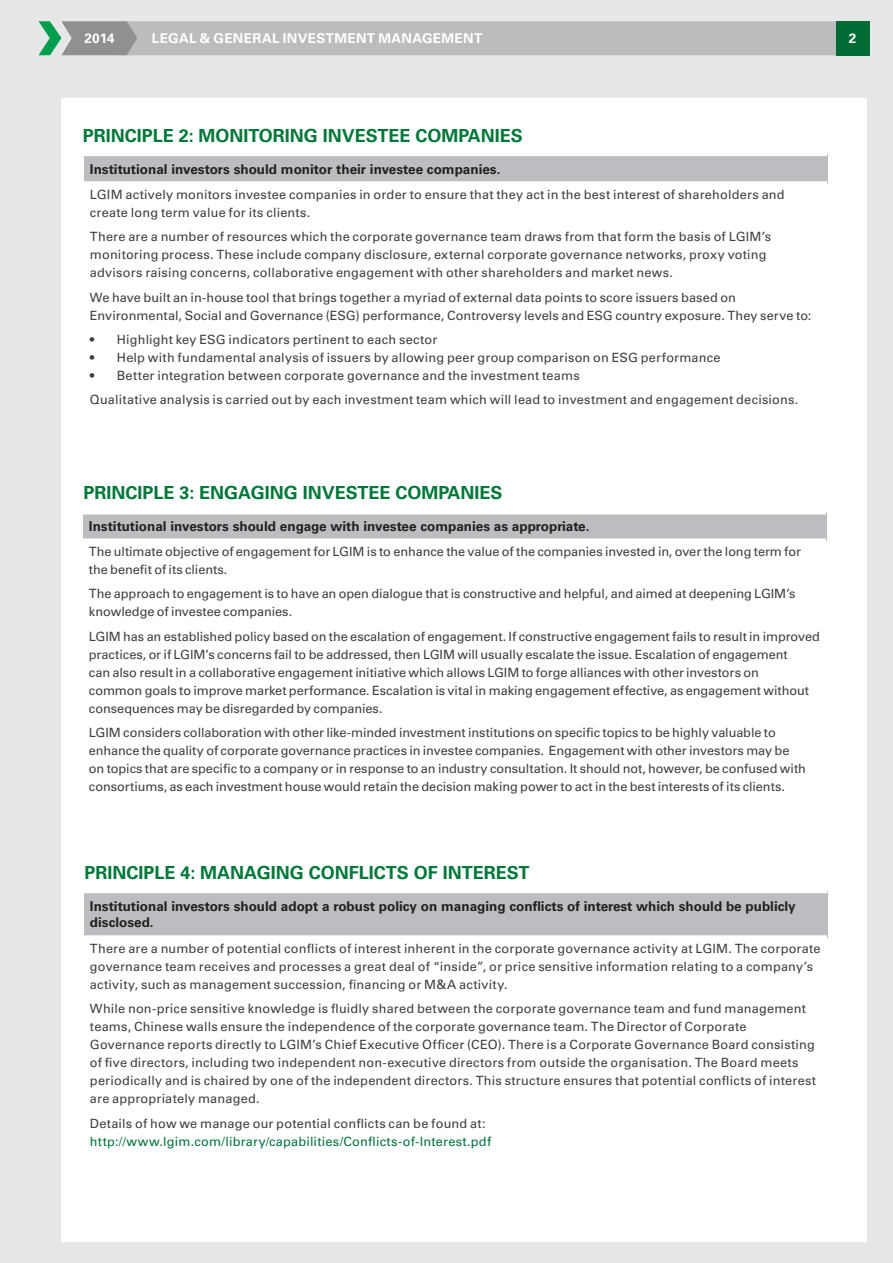
<style>
.page{position:relative;width:893px;height:1263px;background:#e6e7e9}
.page>*{position:absolute;margin:0;border:0;box-sizing:border-box;transform-origin:0 0}
.Green_sub_headings{font:700 18px "Univers LT Std";color:#00783a}
.Table_Row_Headings{font:700 13.5px/16.2px "Univers LT Std";color:#231f20}
.First_Para_Article_B{font:700 13.5px "Univers LT Std";letter-spacing:.025em;color:#fff}
.Main_Body{font:12.75px/18px "Univers LT Std";letter-spacing:.01em;color:#3e3e3f}
.Main_Body-2{font:12.75px "Univers LT Std";letter-spacing:.015em;color:#00743c}
</style>
<div class="page">
<svg style="left:39px;top:21px;width:797px;height:34px;background:#b7b9b8"></svg>
<div style="left:836px;top:21px;width:34px;height:34px;background:#006b32"></div>
<div style="left:62px;top:98px;width:805px;height:1144px;background:#fff"></div>
<div style="left:84px;top:154px;width:743px;height:30px;background:#bcbdc0"></div>
<div style="left:84px;top:181px;width:743px;height:5px;background:#fff"></div>
<hr style="left:84px;top:152px;width:743px;height:4px;background:#fff">
<div style="left:83px;top:512px;width:743px;height:29px;background:#bcbdc0"></div>
<div style="left:83px;top:538px;width:743px;height:5px;background:#fff"></div>
<hr style="left:83px;top:510px;width:743px;height:4px;background:#fff">
<div style="left:84px;top:891px;width:743px;height:46px;background:#bcbdc0"></div>
<div style="left:84px;top:935px;width:743px;height:5px;background:#fff"></div>
<hr style="left:84px;top:889px;width:743px;height:4px;background:#fff">
<p class="First_Para_Article_B" style="left:84px;top:30px;width:32px">2014</p>
<p class="First_Para_Article_B" style="left:152px;top:30px;width:332px">LEGAL &amp; GENERAL INVESTMENT MANAGEMENT</p>
<p class="First_Para_Article_B" style="left:849px;top:30px;width:9px">2</p>
<p class="Green_sub_headings" style="left:83px;top:125px;width:441px">PRINCIPLE 2: MONITORING INVESTEE COMPANIES</p>
<p class="Table_Row_Headings" style="left:90px;top:161px;width:412px">Institutional investors should monitor their investee companies.</p>
<p class="Main_Body" style="left:90px;top:185px;width:696px">LGIM actively monitors investee companies in order to ensure that they act in the best interest of shareholders and create long term value for its clients.</p>
<p class="Main_Body" style="left:90px;top:228px;width:683px">There are a number of resources which the corporate governance team draws from that form the basis of LGIM’s monitoring process. These include company disclosure, external corporate governance networks, proxy voting advisors raising concerns, collaborative engagement with other shareholders and market news.</p>
<p class="Main_Body" style="left:90px;top:288px;width:723px">We have built an in-house tool that brings together a myriad of external data points to score issuers based on<br>Environmental, Social and Governance (ESG) performance, Controversy levels and ESG country exposure. They serve to:</p>
<p class="Main_Body" style="left:90px;top:330px;width:349px">• Highlight key ESG indicators pertinent to each sector</p>
<p class="Main_Body" style="left:90px;top:348px;width:632px">• Help with fundamental analysis of issuers by allowing peer group comparison on ESG performance</p>
<p class="Main_Body" style="left:90px;top:366px;width:491px">• Better integration between corporate governance and the investment teams</p>
<p class="Main_Body" style="left:90px;top:391px;width:710px">Qualitative analysis is carried out by each investment team which will lead to investment and engagement decisions.</p>
<p class="Green_sub_headings" style="left:83px;top:482px;width:421px">PRINCIPLE 3: ENGAGING INVESTEE COMPANIES</p>
<p class="Table_Row_Headings" style="left:89px;top:519px;width:502px">Institutional investors should engage with investee companies as appropriate.</p>
<p class="Main_Body" style="left:89px;top:542px;width:714px">The ultimate objective of engagement for LGIM is to enhance the value of the companies invested in, over the long term for the benefit of its clients.</p>
<p class="Main_Body" style="left:89px;top:585px;width:708px">The approach to engagement is to have an open dialogue that is constructive and helpful, and aimed at deepening LGIM’s knowledge of investee companies.</p>
<p class="Main_Body" style="left:89px;top:627px;width:733px">LGIM has an established policy based on the escalation of engagement. If constructive engagement fails to result in improved practices, or if LGIM’s concerns fail to be addressed, then LGIM will usually escalate the issue. Escalation of engagement<br>can also result in a collaborative engagement initiative which allows LGIM to forge alliances with other investors on<br>common goals to improve market performance. Escalation is vital in making engagement effective, as engagement without consequences may be disregarded by companies.</p>
<p class="Main_Body" style="left:89px;top:724px;width:718px">LGIM considers collaboration with other like-minded investment institutions on specific topics to be highly valuable to enhance the quality of corporate governance practices in investee companies. Engagement with other investors may be on topics that are specific to a company or in response to an industry consultation. It should not, however, be confused with consortiums, as each investment house would retain the decision making power to act in the best interests of its clients.</p>
<p class="Green_sub_headings" style="left:84px;top:862px;width:446px">PRINCIPLE 4: MANAGING CONFLICTS OF INTEREST</p>
<p class="Table_Row_Headings" style="left:90px;top:898px;width:707px">Institutional investors should adopt a robust policy on managing conflicts of interest which should be publicly disclosed.</p>
<p class="Main_Body" style="left:90px;top:939px;width:732px">There are a number of potential conflicts of interest inherent in the corporate governance activity at LGIM. The corporate governance team receives and processes a great deal of “inside”, or price sensitive information relating to a company’s activity, such as management succession, financing or M&amp;A activity.</p>
<p class="Main_Body" style="left:90px;top:1000px;width:728px">While non-price sensitive knowledge is fluidly shared between the corporate governance team and fund management teams, Chinese walls ensure the independence of the corporate governance team. The Director of Corporate Governance reports directly to LGIM’s Chief Executive Officer (CEO). There is a Corporate Governance Board consisting of five directors, including two independent non-executive directors from outside the organisation. The Board meets periodically and is chaired by one of the independent directors. This structure ensures that potential conflicts of interest are appropriately managed.</p>
<p class="Main_Body" style="left:90px;top:1114px;width:397px">Details of how we manage our potential conflicts can be found at:</p>
<p class="Main_Body-2" style="left:90px;top:1133px;width:403px">http://www.lgim.com/library/capabilities/Conflicts-of-Interest.pdf</p>
</div>
